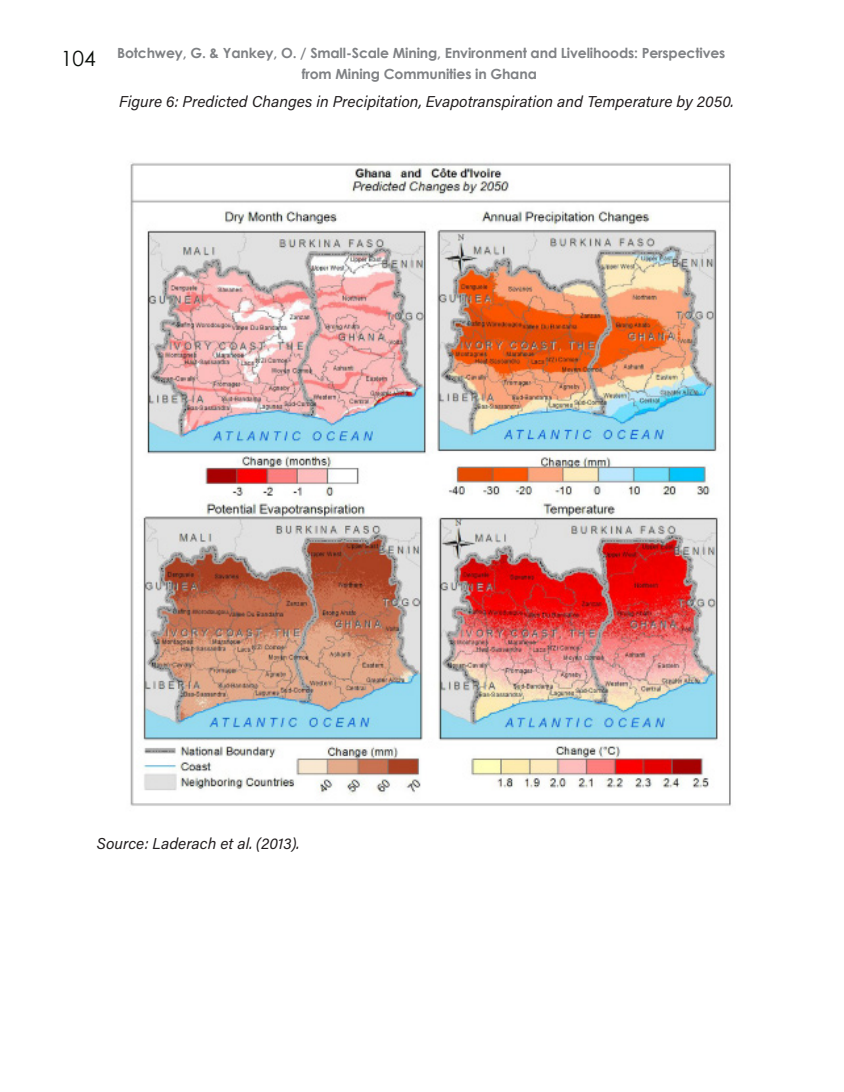
<style>
.page{position:relative;width:844px;height:1092px;background:#fff}
.page>*{position:absolute;margin:0;border:0;box-sizing:border-box;transform-origin:0 0}
.t1{font:21px "Century Gothic";color:#0a0e0a}
.t2{font:15.75px "Acumin Variable Concept";letter-spacing:.015em;color:#231f20}
.t3{font:700 14px/21px "Century Gothic";letter-spacing:-.01em;color:#808285;text-align:center}
</style>
<div class="page">
<img style="left:130px;top:162px;width:601px;height:644px">
<h1 class="t1" style="left:61px;top:43px;width:36px">104</h1>
<p class="t3" style="left:117px;top:42px;width:609px">Botchwey, G. &amp; Yankey, O. / Small-Scale Mining, Environment and Livelihoods: Perspectives from Mining Communities in Ghana</p>
<p class="t2" style="left:119px;top:91px;width:615px">Figure 6: Predicted Changes in Precipitation, Evapotranspiration and Temperature by 2050.</p>
<p class="t2" style="left:97px;top:833px;width:204px">Source: Laderach et al. (2013).</p>
</div>
